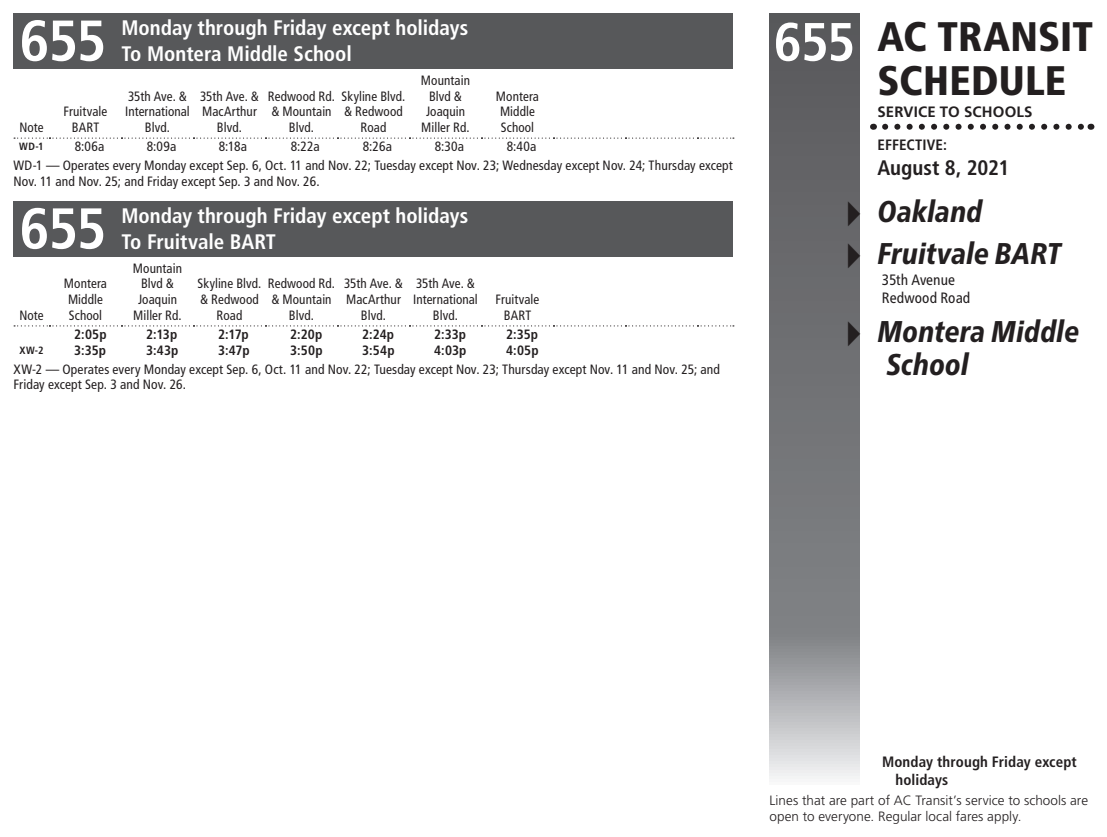
<style>
.page{position:relative;width:1107px;height:837px;background:#fff}
.page>*{position:absolute;margin:0;border:0;box-sizing:border-box;transform-origin:0 0}
.t1{font:700 condensed 57.6px "Frutiger LT Std";letter-spacing:-.025em;color:#fff}
.CoverLine3{font:700 condensed 54px "Frutiger LT Std";color:#fff}
.t2{font:900 condensed 41.25px/43.5px "Frutiger LT Std";color:#231f20}
.t3{font:italic 800 condensed 30px/42px "Frutiger Neue LTW1 G";color:#231f20}
.t4{font:700 condensed 21px/25.5px "Frutiger LT Std";color:#fff}
.t5{font:700 condensed 21px "Frutiger LT Std";letter-spacing:-.005em;color:#231f20}
.t6{font:700 condensed 15px/18px "Frutiger LT Std";letter-spacing:.01em;color:#231f20}
.t7{font:condensed 15px/18px "Frutiger Neue LTW1 G";color:#231f20}
.t8{font:700 15px "Frutiger LT Std";letter-spacing:.01em;color:#231f20}
.t9{font:condensed 13.5px/15.8px "Frutiger LT Std";letter-spacing:.005em;color:#231f20;text-align:center}
.t10{font:300 13.5px/15.8px "Frutiger LT Std";color:#231f20}
.t11{font:700 condensed 13.5px "Frutiger LT Std";letter-spacing:.01em;color:#231f20}
.t12{font:700 condensed 10.5px "Frutiger LT Std";color:#231f20}
.s1{font-family:"Lucida Grande";font-weight:400;font-style:normal;font-stretch:normal;font-size:42px}
</style>
<div class="page">
<svg style="left:770px;top:14px;width:90px;height:765px;background:#7a7b7e"></svg>
<svg style="left:885px;top:124px;width:199px;height:6px"></svg>
<div style="left:14px;top:14px;width:720px;height:55px;background:#57585a"></div>
<svg style="left:14px;top:138px;width:720px;height:1px"></svg>
<div style="left:14px;top:201px;width:720px;height:56px;background:#57585a"></div>
<svg style="left:14px;top:325px;width:720px;height:1px"></svg>
<h1 class="t1" style="left:20px;top:7px;width:88px">655</h1>
<h3 class="t4" style="left:121px;top:15px;width:348px">Monday through Friday except holidays<br>To Montera Middle School</h3>
<p class="t9" style="left:19px;top:120px;width:26px">Note</p>
<p class="t9" style="left:64px;top:104px;width:45px">Fruitvale<br>BART</p>
<p class="t9" style="left:125px;top:88px;width:66px">35th Ave. &amp;<br>International<br>Blvd.</p>
<p class="t9" style="left:200px;top:88px;width:60px">35th Ave. &amp;<br>MacArthur<br>Blvd.</p>
<p class="t9" style="left:268px;top:88px;width:69px">Redwood Rd. &amp; Mountain<br>Blvd.</p>
<p class="t9" style="left:342px;top:88px;width:65px">Skyline Blvd. &amp; Redwood<br>Road</p>
<p class="t9" style="left:421px;top:72px;width:51px">Mountain<br>Blvd &amp;<br>Joaquin<br>Miller Rd.</p>
<p class="t9" style="left:496px;top:88px;width:45px">Montera<br>Middle<br>School</p>
<p class="t9" style="left:14px;top:137px;width:721px;line-height:18.8px;text-align:left;text-indent:493px">8:40a<br>WD-1 — Operates every Monday except Sep. 6, Oct. 11 and Nov. 22; Tuesday except Nov. 23; Wednesday except Nov. 24; Thursday except</p>
<p class="t9" style="left:14px;top:173px;width:308px">Nov. 11 and Nov. 25; and Friday except Sep. 3 and Nov. 26.</p>
<h1 class="t1" style="left:20px;top:194px;width:88px">655</h1>
<h3 class="t4" style="left:121px;top:203px;width:348px">Monday through Friday except holidays<br>To Fruitvale BART</h3>
<p class="t12" style="left:19px;top:140px;width:26px">WD-1</p>
<p class="t9" style="left:75px;top:139px;width:31px">8:06a</p>
<p class="t9" style="left:147px;top:139px;width:31px">8:09a</p>
<p class="t9" style="left:219px;top:139px;width:30px">8:18a</p>
<p class="t9" style="left:291px;top:139px;width:31px">8:22a</p>
<p class="t9" style="left:363px;top:139px;width:31px">8:26a</p>
<p class="t9" style="left:435px;top:139px;width:31px">8:30a</p>
<p class="t9" style="left:19px;top:307px;width:26px">Note</p>
<p class="t9" style="left:64px;top:276px;width:45px">Montera<br>Middle<br>School</p>
<p class="t9" style="left:133px;top:260px;width:51px">Mountain<br>Blvd &amp;<br>Joaquin<br>Miller Rd.</p>
<p class="t9" style="left:198px;top:276px;width:65px">Skyline Blvd. &amp; Redwood<br>Road</p>
<p class="t9" style="left:268px;top:276px;width:69px">Redwood Rd. &amp; Mountain<br>Blvd.</p>
<p class="t9" style="left:344px;top:276px;width:60px">35th Ave. &amp;<br>MacArthur<br>Blvd.</p>
<p class="t9" style="left:413px;top:276px;width:66px">35th Ave. &amp;<br>International<br>Blvd.</p>
<p class="t9" style="left:496px;top:292px;width:45px">Fruitvale<br>BART</p>
<p class="t11" style="left:74px;top:326px;width:34px">2:05p</p>
<p class="t11" style="left:146px;top:326px;width:33px">2:13p</p>
<p class="t11" style="left:218px;top:326px;width:32px">2:17p</p>
<p class="t11" style="left:290px;top:326px;width:34px">2:20p</p>
<p class="t11" style="left:362px;top:326px;width:33px">2:24p</p>
<p class="t11" style="left:434px;top:326px;width:33px">2:33p</p>
<p class="t11" style="left:506px;top:326px;width:33px">2:35p</p>
<p class="t12" style="left:20px;top:344px;width:25px">XW-2</p>
<p class="t11" style="left:74px;top:342px;width:33px">3:35p</p>
<p class="t11" style="left:146px;top:342px;width:34px">3:43p</p>
<p class="t11" style="left:218px;top:342px;width:33px">3:47p</p>
<p class="t11" style="left:290px;top:342px;width:34px">3:50p</p>
<p class="t11" style="left:362px;top:342px;width:34px">3:54p</p>
<p class="t11" style="left:434px;top:342px;width:34px">4:03p</p>
<p class="t11" style="left:506px;top:342px;width:34px">4:05p</p>
<p class="t9" style="left:14px;top:361px;width:708px;text-align:left">XW-2 — Operates every Monday except Sep. 6, Oct. 11 and Nov. 22; Tuesday except Nov. 23; Thursday except Nov. 11 and Nov. 25; and<br>Friday except Sep. 3 and Nov. 26.</p>
<p class="CoverLine3" style="left:774px;top:10px;width:83px">655</p>
<h3 class="t2" style="left:878px;top:15px;width:217px">AC TRANSIT<br>SCHEDULE</h3>
<p class="t8" style="left:878px;top:103px;width:157px">SERVICE TO SCHOOLS</p>
<p class="t6" style="left:878px;top:136px;width:71px">EFFECTIVE:</p>
<h3 class="t5" style="left:878px;top:155px;width:133px">August 8, 2021</h3>
<p class="t3" style="left:841px;top:188px;width:222px"><span class="s1">▸</span> Oakland<br><span class="s1">▸</span> Fruitvale BART</p>
<p class="t7" style="left:882px;top:270px;width:90px">35th Avenue<br>Redwood Road</p>
<p class="t3" style="left:886px;top:313px;width:194px;line-height:33px;text-indent:-46px"><span class="s1">▸</span> Montera Middle<br>School</p>
<p class="t6" style="left:896px;top:752px;width:183px;text-indent:-14px">Monday through Friday except holidays</p>
<p class="t10" style="left:770px;top:792px;width:320px">Lines that are part of AC Transit’s service to schools are open to everyone. Regular local fares apply.</p>
</div>
